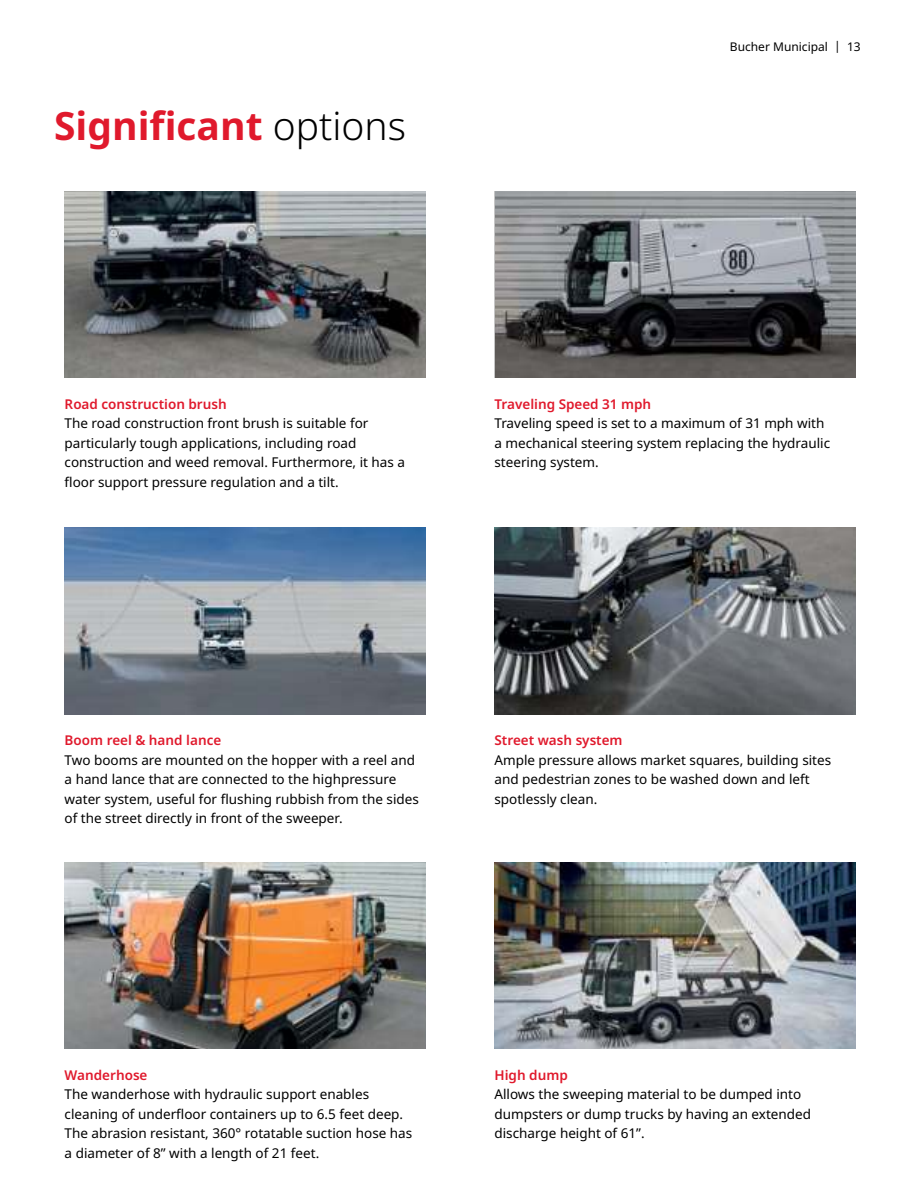
<style>
.page{position:relative;width:918px;height:1188px;background:#fff}
.page>*{position:absolute;margin:0;border:0;box-sizing:border-box;transform-origin:0 0}
.t1{font:700 39px "Noto Sans";color:#e0192c}
.t2{font:13.5px/19.5px "Noto Sans";color:#000}
.t3{font:600 13.5px "Noto Sans";color:#e0192c}
.t4{font:12px "Noto Sans";color:#000}
.s1{font-weight:300;color:#000}
</style>
<div class="page">
<img style="left:65px;top:862px;width:361px;height:187px">
<img style="left:496px;top:191px;width:360px;height:186px">
<img style="left:494px;top:528px;width:362px;height:186px">
<img style="left:65px;top:191px;width:361px;height:186px">
<img style="left:65px;top:528px;width:361px;height:186px">
<img style="left:494px;top:862px;width:362px;height:187px">
<h1 class="t1" style="left:54px;top:110px;width:354px">Significant <span class="s1">options</span></h1>
<p class="t4" style="left:730px;top:41px;width:132px">Bucher Municipal | 13</p>
<p class="t3" style="left:65px;top:397px;width:164px">Road construction brush</p>
<p class="t2" style="left:65px;top:414px;width:342px">The road construction front brush is suitable for particularly tough applications, including road construction and weed removal. Furthermore, it has a floor support pressure regulation and a tilt.</p>
<p class="t3" style="left:495px;top:397px;width:158px">Traveling Speed 31 mph</p>
<p class="t2" style="left:495px;top:414px;width:337px">Traveling speed is set to a maximum of 31 mph with a mechanical steering system replacing the hydraulic steering system.</p>
<p class="t3" style="left:65px;top:734px;width:158px">Boom reel &amp; hand lance</p>
<p class="t2" style="left:65px;top:751px;width:356px">Two booms are mounted on the hopper with a reel and a hand lance that are connected to the highpressure water system, useful for flushing rubbish from the sides of the street directly in front of the sweeper.</p>
<p class="t3" style="left:495px;top:734px;width:130px">Street wash system</p>
<p class="t2" style="left:495px;top:751px;width:338px">Ample pressure allows market squares, building sites and pedestrian zones to be washed down and left spotlessly clean.</p>
<p class="t3" style="left:65px;top:1068px;width:84px">Wanderhose</p>
<p class="t2" style="left:65px;top:1085px;width:349px">The wanderhose with hydraulic support enables cleaning of underfloor containers up to 6.5 feet deep.<br>The abrasion resistant, 360° rotatable suction hose has a diameter of 8ʺ with a length of 21 feet.</p>
<p class="t3" style="left:495px;top:1068px;width:75px">High dump</p>
<p class="t2" style="left:495px;top:1085px;width:318px">Allows the sweeping material to be dumped into dumpsters or dump trucks by having an extended discharge height of 61”.</p>
</div>
